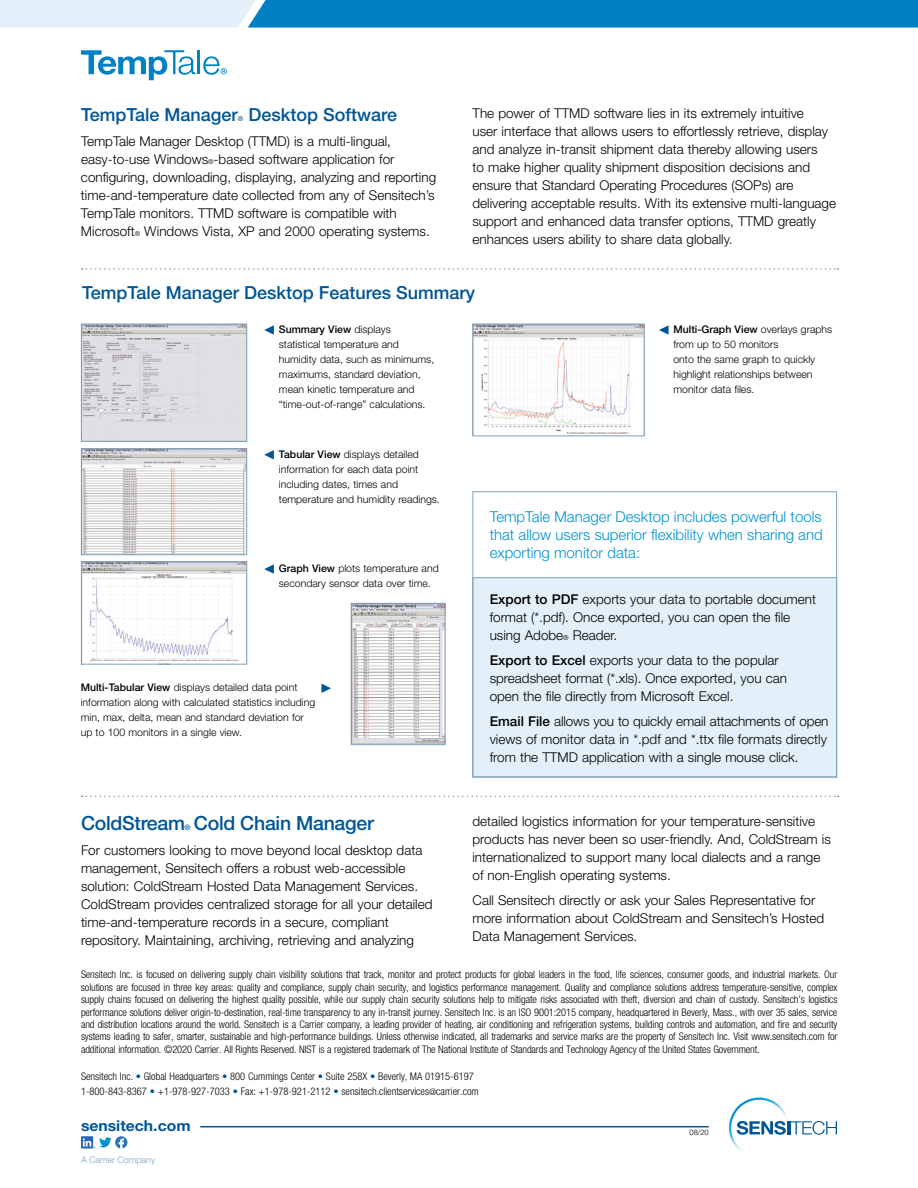
<style>
.page{position:relative;width:918px;height:1188px;background:#fff}
.page>*{position:absolute;margin:0;border:0;box-sizing:border-box;transform-origin:0 0}
.t1{font:500 19.5px "Helvetica Neue LT Std";letter-spacing:-.015em;color:#005596}
.t2{font:500 18px "Helvetica Neue LT Std";color:#005596}
.t3{font:300 15px/18px "Helvetica Neue LT Std";color:#0093d0;text-align:justify}
.t4{font:700 15px "Helvetica Neue LT Std";color:#005596;scale:1.05 1}
.t5{font:300 13.5px/18px "Helvetica Neue LT Std";color:#000}
.t6{font:300 condensed 10.5px/12.5px "Helvetica Neue LT Std";color:#000;text-align:justify}
.t7{font:300 10.5px/15px "Helvetica Neue LT Std";color:#000}
.t8{font:300 9px "Helvetica Neue LT Std";color:#80a1b6}
.t9{font:300 7.5px "Helvetica Neue LT Std";color:#000}
.t10{font:500 7.5px "Helvetica Neue LT Std";color:#005596}
.t11{font:500 6.75px "Helvetica Neue LT Std";color:#005596}
.s1{font-size:6.75px}
.s2{font-weight:500}
.s3{color:#005596}
.s4{font-size:9px}
</style>
<div class="page">
<svg style="left:0;top:0;width:918px;height:28px;background:#43a1d5"></svg>
<svg style="left:81px;top:50px;width:114px;height:30px"></svg>
<hr style="left:198px;top:50px;width:2px;height:24px;background:#0081c6">
<svg style="left:203px;top:56px;width:24px;height:19px"></svg>
<div style="left:472px;top:577px;width:365px;height:200px;background:#e4f0f9;border:1px solid #80a1b6"></div>
<div style="left:472px;top:491px;width:365px;height:286px;border:1px solid #80a1b6"></div>
<svg style="left:82px;top:268px;width:756px;height:2px"></svg>
<svg style="left:82px;top:796px;width:756px;height:1px"></svg>
<img style="left:475px;top:326px;width:168px;height:108px">
<div style="left:473px;top:324px;width:172px;height:112px;border:1px solid #80a1b6"></div>
<img style="left:83px;top:563px;width:162px;height:99px">
<div style="left:81px;top:561px;width:166px;height:104px;border:1px solid #80a1b6"></div>
<img style="left:83px;top:326px;width:162px;height:114px">
<div style="left:81px;top:324px;width:166px;height:118px;border:1px solid #80a1b6"></div>
<img style="left:83px;top:450px;width:162px;height:103px">
<div style="left:81px;top:448px;width:166px;height:107px;border:1px solid #80a1b6"></div>
<svg style="left:264px;top:325px;width:10px;height:10px"></svg>
<svg style="left:264px;top:450px;width:10px;height:9px"></svg>
<svg style="left:264px;top:564px;width:10px;height:10px"></svg>
<svg style="left:659px;top:325px;width:10px;height:10px"></svg>
<img style="left:353px;top:605px;width:91px;height:138px">
<div style="left:351px;top:603px;width:95px;height:142px;border:1px solid #80a1b6"></div>
<svg style="left:321px;top:684px;width:10px;height:9px"></svg>
<hr style="left:200px;top:1126px;width:509px;height:1px;background:#005596">
<svg style="left:729px;top:1097px;width:108px;height:53px"></svg>
<svg style="left:81px;top:1136px;width:46px;height:13px"></svg>
<h2 class="t2" style="left:81px;top:104px;width:158px">TempTale Manager</h2>
<p class="t11" style="left:238px;top:114px;width:7px">®</p>
<h2 class="t2" style="left:248px;top:104px;width:150px">Desktop Software</h2>
<p class="t5" style="left:81px;top:132px;width:357px">TempTale Manager Desktop (TTMD) is a multi-lingual, easy-to-use Windows<span class="s1">®</span>-based software application for configuring, downloading, displaying, analyzing and reporting time-and-temperature date collected from any of Sensitech’s TempTale monitors. TTMD software is compatible with Microsoft<span class="s1">®</span> Windows Vista, XP and 2000 operating systems.</p>
<p class="t5" style="left:472px;top:104px;width:365px">The power of TTMD software lies in its extremely intuitive<br>user interface that allows users to effortlessly retrieve, display and analyze in-transit shipment data thereby allowing users<br>to make higher quality shipment disposition decisions and ensure that Standard Operating Procedures (SOPs) are delivering acceptable results. With its extensive multi-language support and enhanced data transfer options, TTMD greatly enhances users ability to share data globally.</p>
<h2 class="t2" style="left:82px;top:282px;width:395px">TempTale Manager Desktop Features Summary</h2>
<p class="t7" style="left:279px;top:321px;width:157px"><span class="s2">Summary View</span> displays statistical temperature and humidity data, such as minimums, maximums, standard deviation, mean kinetic temperature and “time-out-of-range” calculations.</p>
<p class="t7" style="left:673px;top:321px;width:160px"><span class="s2">Multi-Graph View</span> overlays graphs from up to 50 monitors<br>onto the same graph to quickly highlight relationships between monitor data files.</p>
<p class="t7" style="left:279px;top:446px;width:162px"><span class="s2">Tabular View</span> displays detailed information for each data point including dates, times and temperature and humidity readings.</p>
<p class="t7" style="left:279px;top:560px;width:161px"><span class="s2">Graph View</span> plots temperature and secondary sensor data over time.</p>
<p class="t7" style="left:81px;top:680px;width:236px"><span class="s2">Multi-Tabular View</span> displays detailed data point information along with calculated statistics including min, max, delta, mean and standard deviation for up to 100 monitors in a single view.</p>
<p class="t3" style="left:490px;top:508px;width:335px">TempTale Manager Desktop includes powerful tools that allow users superior flexibility when sharing and exporting monitor data:</p>
<p class="t5" style="left:490px;top:590px;width:328px"><span class="s2">Export to PDF</span> exports your data to portable document format (*.pdf). Once exported, you can open the file using Adobe<span class="s1">®</span> Reader.</p>
<p class="t5" style="left:490px;top:651px;width:299px"><span class="s2">Export to Excel</span> exports your data to the popular spreadsheet format (*.xls). Once exported, you can open the file directly from Microsoft Excel.</p>
<p class="t5" style="left:490px;top:712px;width:340px;text-align:justify"><span class="s2">Email File</span> allows you to quickly email attachments of open views of monitor data in *.pdf and *.ttx file formats directly from the TTMD application with a single mouse click.</p>
<h1 class="t1" style="left:81px;top:812px;width:106px">ColdStream</h1>
<p class="t10" style="left:185px;top:823px;width:7px">®</p>
<h1 class="t1" style="left:194px;top:812px;width:181px">Cold Chain Manager</h1>
<p class="t5" style="left:81px;top:841px;width:353px">For customers looking to move beyond local desktop data management, Sensitech offers a robust web-accessible solution: ColdStream Hosted Data Management Services.<br>ColdStream provides centralized storage for all your detailed time-and-temperature records in a secure, compliant repository. Maintaining, archiving, retrieving and analyzing</p>
<p class="t5" style="left:472px;top:812px;width:360px">detailed logistics information for your temperature-sensitive products has never been so user-friendly. And, ColdStream is internationalized to support many local dialects and a range of non-English operating systems.</p>
<p class="t5" style="left:472px;top:891px;width:353px">Call Sensitech directly or ask your Sales Representative for more information about ColdStream and Sensitech’s Hosted<br>Data Management Services.</p>
<p class="t6" style="left:81px;top:968px;width:758px">Sensitech Inc. is focused on delivering supply chain visibility solutions that track, monitor and protect products for global leaders in the food, life sciences, consumer goods, and industrial markets. Our solutions are focused in three key areas: quality and compliance, supply chain security, and logistics performance management. Quality and compliance solutions address temperature-sensitive, complex supply chains focused on delivering the highest quality possible, while our supply chain security solutions help to mitigate risks associated with theft, diversion and chain of custody. Sensitech’s logistics performance solutions deliver origin-to-destination, real-time transparency to any in-transit journey. Sensitech Inc. is an ISO 9001:2015 company, headquartered in Beverly, Mass., with over 35 sales, service and distribution locations around the world. Sensitech is a Carrier company, a leading provider of heating, air conditioning and refrigeration systems, building controls and automation, and fire and security systems leading to safer, smarter, sustainable and high-performance buildings. Unless otherwise indicated, all trademarks and service marks are the property of Sensitech Inc. Visit www.sensitech.com for additional information. ©2020 Carrier. All Rights Reserved. NIST is a registered trademark of The National Institute of Standards and Technology Agency of the United States Government.</p>
<p class="t6" style="left:81px;top:1069px;width:399px;line-height:15px">Sensitech Inc. <span class="s3">•</span> Global Headquarters <span class="s3">•</span> 800 Cummings Center <span class="s3">•</span> Suite 258X <span class="s3">•</span> Beverly, MA 01915-6197<br>1-800-843-8367 <span class="s3">•</span> +1-978-927-7033 <span class="s3">•</span> Fax: +1-978-921-2112 <span class="s3">•</span> sensitech.clientservices<span class="s4">@</span>carrier.com</p>
<p class="t4" style="left:81px;top:1116px;width:106px">sensitech.com</p>
<p class="t8" style="left:81px;top:1154px;width:76px">A Carrier Company</p>
<p class="t9" style="left:690px;top:1128px;width:21px">08/20</p>
</div>
